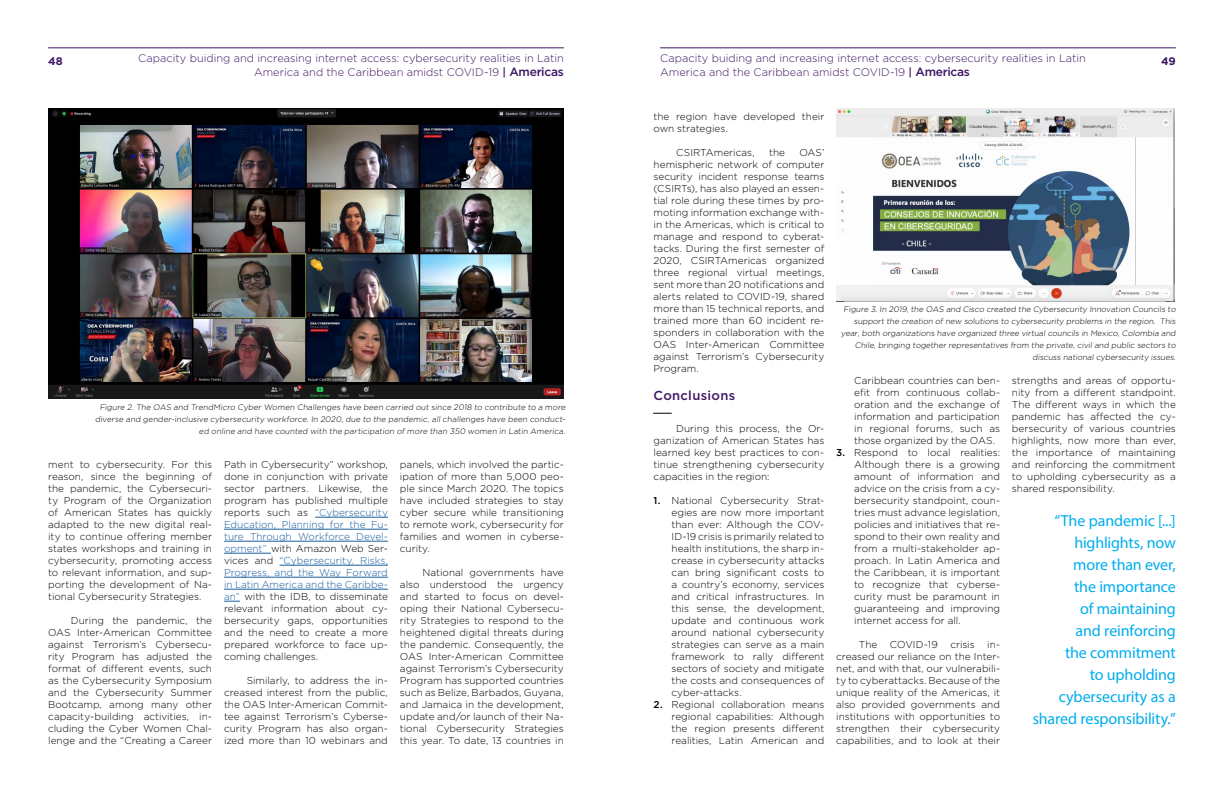
<style>
.page{position:relative;width:1224px;height:792px;background:#fff}
.page>*{position:absolute;margin:0;border:0;box-sizing:border-box;transform-origin:0 0}
.t1{font:16px/22px "Myriad Pro";letter-spacing:-.01em;color:#00adee;text-align:right}
.Kop__platte_tekst{font:500 13px "Gotham";letter-spacing:.025em;color:#3e1664}
.bovenregel{font:300 11px/14px "Gotham";color:#3e1664;text-align:right}
.t2{font:700 11px "Gotham";color:#3e1664}
.Platte_tekst{font:300 10px/12px "Gotham";color:#000;text-align:justify}
.Tekst_foto{font:300 8px/12px "Gotham";color:#000;text-align:right}
.s1{font-weight:500}
.s2{font-weight:500;font-size:12px}
.s3{color:#175d9e}
</style>
<div class="page">
<hr style="left:48px;top:47px;width:516px;height:1px;background:#3e1664">
<hr style="left:315px;top:517px;width:73px;height:1px;background:#175d9e">
<hr style="left:224px;top:529px;width:164px;height:1px;background:#175d9e">
<hr style="left:224px;top:541px;width:164px;height:1px;background:#175d9e">
<hr style="left:224px;top:553px;width:47px;height:1px;background:#175d9e">
<hr style="left:280px;top:565px;width:108px;height:1px;background:#175d9e">
<hr style="left:224px;top:577px;width:164px;height:1px;background:#175d9e">
<hr style="left:224px;top:589px;width:164px;height:1px;background:#175d9e">
<svg style="left:224px;top:601px;width:16px;height:1px"></svg>
<img style="left:48px;top:108px;width:516px;height:290px">
<hr style="left:660px;top:47px;width:516px;height:1px;background:#3e1664">
<img style="left:836px;top:108px;width:339px;height:193px">
<svg style="left:653px;top:413px;width:19px;height:1px"></svg>
<p class="bovenregel" style="left:138px;top:51px;width:427px">Capacity buiding and increasing internet access: cybersecurity realities in Latin<br>America and the Caribbean amidst COVID-19 <span class="s1">|</span> <span class="s2">Americas</span></p>
<p class="bovenregel" style="left:660px;top:51px;width:427px;text-align:left">Capacity buiding and increasing internet access: cybersecurity realities in Latin<br>America and the Caribbean amidst COVID-19 <span class="s1">|</span> <span class="s2">Americas</span></p>
<p class="t2" style="left:48px;top:54px;width:16px">48</p>
<p class="t2" style="left:1161px;top:54px;width:16px">49</p>
<p class="Tekst_foto" style="left:95px;top:401px;width:473px">Figure 2. The OAS and TrendMicro Cyber Women Challenges have been carried out since 2018 to contribute to a more diverse and gender-inclusive cybersecurity workforce. In 2020, due to the pandemic, all challenges have been conduct&shy;ed online and have counted with the participation of more than 350 women in Latin America.</p>
<p class="Platte_tekst" style="left:48px;top:458px;width:165px">ment to cybersecurity. For this reason, since the beginning of the pandemic, the Cybersecuri&shy;ty Program of the Organization of American States has quickly adapted to the new digital real&shy;ity to continue offering member states workshops and training in cybersecurity, promoting access to relevant information, and sup&shy;porting the development of Na&shy;tional Cybersecurity Strategies.</p>
<p class="Platte_tekst" style="left:48px;top:614px;width:165px;text-indent:23px">During the pandemic, the OAS Inter-American Committee against Terrorism’s Cybersecu&shy;rity Program has adjusted the format of different events, such as the Cybersecurity Symposium and the Cybersecurity Summer Bootcamp, among many other capacity-building activities, in&shy;cluding the Cyber Women Chal&shy;lenge and the “Creating a Career</p>
<p class="Platte_tekst" style="left:400px;top:458px;width:165px">panels, which involved the partic&shy;ipation of more than 5,000 peo&shy;ple since March 2020. The topics have included strategies to stay cyber secure while transitioning to remote work, cybersecurity for families and women in cyberse&shy;curity.</p>
<p class="Platte_tekst" style="left:400px;top:566px;width:165px;text-indent:23px">National governments have also understood the urgency and started to focus on devel&shy;oping their National Cybersecu&shy;rity Strategies to respond to the heightened digital threats during the pandemic. Consequently, the OAS Inter-American Committee against Terrorism’s Cybersecurity Program has supported countries such as Belize, Barbados, Guyana, and Jamaica in the development, update and/or launch of their Na&shy;tional Cybersecurity Strategies this year. To date, 13 countries in</p>
<p class="Platte_tekst" style="left:224px;top:458px;width:165px">Path in Cybersecurity” workshop, done in conjunction with private sector partners. Likewise, the program has published multiple reports such as <span class="s3">“Cybersecurity Education, Planning for the Fu&shy;ture Through Workforce Devel&shy;opment”</span> with Amazon Web Ser&shy;vices and <span class="s3">“Cybersecurity. Risks, Progress, and the Way Forward in Latin America and the Caribbe&shy;an”</span> with the IDB, to disseminate relevant information about cy&shy;bersecurity gaps, opportunities and the need to create a more prepared workforce to face up&shy;coming challenges.</p>
<p class="Platte_tekst" style="left:224px;top:674px;width:165px;text-indent:23px">Similarly, to address the in&shy;creased interest from the public, the OAS Inter-American Commit&shy;tee against Terrorism’s Cyberse&shy;curity Program has also organ&shy;ized more than 10 webinars and</p>
<p class="Platte_tekst" style="left:654px;top:110px;width:172px">the region have developed their own strategies.</p>
<p class="Platte_tekst" style="left:676px;top:146px;width:80px">CSIRTAmericas,</p>
<p class="Platte_tekst" style="left:769px;top:146px;width:17px">the</p>
<p class="Platte_tekst" style="left:654px;top:146px;width:172px;text-indent:146px">OAS’ hemispheric network of computer security incident response teams (CSIRTs), has also played an essen&shy;tial role during these times by pro&shy;moting information exchange with&shy;in the Americas, which is critical to manage and respond to cyberat&shy;tacks. During the first semester of 2020, CSIRTAmericas organized three regional virtual meetings, sent more than 20 notifications and alerts related to COVID-19, shared more than 15 technical reports, and trained more than 60 incident re&shy;sponders in collaboration with the OAS Inter-American Committee against Terrorism’s Cybersecurity Program.</p>
<p class="Kop__platte_tekst" style="left:654px;top:387px;width:83px">Conclusions</p>
<p class="Platte_tekst" style="left:654px;top:422px;width:172px;text-indent:23px">During this process, the Or&shy;ganization of American States has learned key best practices to con&shy;tinue strengthening cybersecurity capacities in the region:</p>
<p class="Platte_tekst" style="left:672px;top:494px;width:154px;text-indent:-18px"><span class="s1">1.</span> National Cybersecurity Strat&shy;egies are now more important than ever: Although the COV-ID-19 crisis is primarily related to health institutions, the sharp in&shy;crease in cybersecurity attacks can bring significant costs to a country’s economy, services and critical infrastructures. In this sense, the development, update and continuous work around national cybersecurity strategies can serve as a main framework to rally different sectors of society and mitigate the costs and consequences of cyber-attacks.</p>
<p class="Platte_tekst" style="left:672px;top:698px;width:154px;text-indent:-18px"><span class="s1">2.</span> Regional collaboration means regional capabilities: Although the region presents different realities, Latin American and</p>
<p class="Tekst_foto" style="left:841px;top:303px;width:338px">Figure 3. In 2019, the OAS and Cisco created the Cybersecurity Innovation Councils to support the creation of new solutions to cybersecurity problems in the region. This year, both organizations have organized three virtual councils in Mexico, Colombia and Chile, bringing together representatives from the private, civil and public sectors to discuss national cybersecurity issues.</p>
<p class="Platte_tekst" style="left:854px;top:374px;width:147px">Caribbean countries can ben&shy;efit from continuous collab&shy;oration and the exchange of information and participation in regional forums, such as those organized by the OAS.</p>
<p class="Platte_tekst" style="left:854px;top:446px;width:147px;text-indent:-18px"><span class="s1">3.</span> Respond to local realities:<br>Although there is a growing amount of information and advice on the crisis from a cy&shy;bersecurity standpoint, coun&shy;tries must advance legislation, policies and initiatives that re&shy;spond to their own reality and from a multi-stakeholder ap&shy;proach. In Latin America and the Caribbean, it is important to recognize that cyberse&shy;curity must be paramount in guaranteeing and improving internet access for all.</p>
<p class="Platte_tekst" style="left:859px;top:638px;width:20px">The</p>
<p class="Platte_tekst" style="left:890px;top:638px;width:49px">COVID-19</p>
<p class="Platte_tekst" style="left:950px;top:638px;width:26px">crisis</p>
<p class="Platte_tekst" style="left:836px;top:638px;width:165px;text-indent:151px">in&shy;creased our reliance on the Inter&shy;net, and with that, our vulnerabili&shy;ty to cyberattacks. Because of the unique reality of the Americas, it also provided governments and institutions with opportunities to strengthen their cybersecurity capabilities, and to look at their</p>
<p class="Platte_tekst" style="left:1012px;top:374px;width:165px">strengths and areas of opportu&shy;nity from a different standpoint.<br>The different ways in which the pandemic has affected the cy&shy;bersecurity of various countries highlights, now more than ever, the importance of maintaining and reinforcing the commitment to upholding cybersecurity as a shared responsibility.</p>
<p class="t1" style="left:1033px;top:510px;width:145px">“The pandemic [...] highlights, now<br>more than ever,<br>the importance<br>of maintaining<br>and reinforcing<br>the commitment<br>to upholding cybersecurity as a shared responsibility.”</p>
</div>
